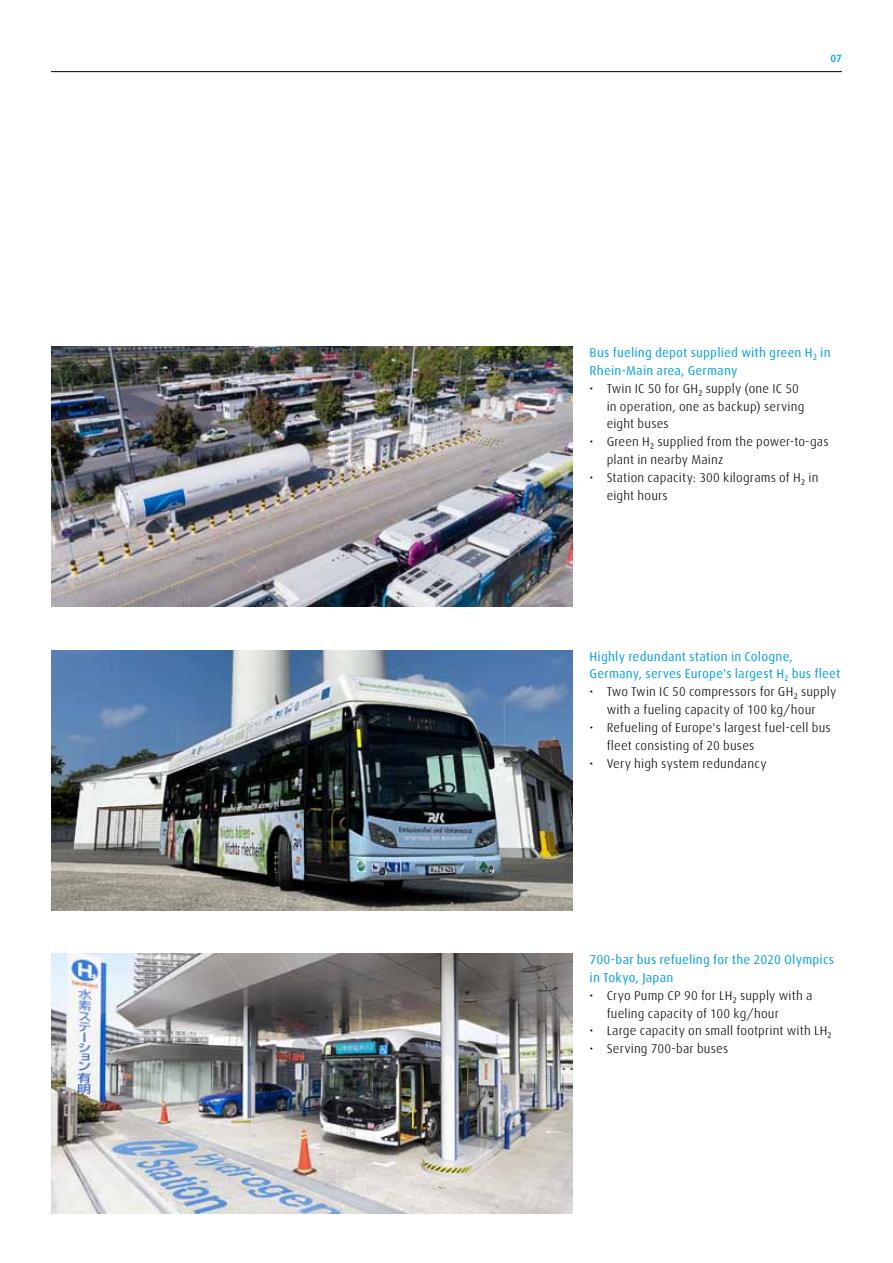
<style>
.page{position:relative;width:893px;height:1263px;background:#fff}
.page>*{position:absolute;margin:0;border:0;box-sizing:border-box;transform-origin:0 0}
.t1{font:300 12.75px/17.9px "Linde Dax Global";letter-spacing:.015em;color:#000}
.t2{font:12.75px/17.9px "Linde Dax Global";letter-spacing:.015em;color:#009ee3}
.t3{font:500 10.5px "Linde Dax Global";color:#009ee3}
</style>
<div class="page">
<hr style="left:51px;top:71px;width:791px;height:1px;background:#000">
<img style="left:51px;top:650px;width:522px;height:260px">
<img style="left:51px;top:953px;width:522px;height:261px">
<img style="left:51px;top:346px;width:522px;height:261px">
<p class="t3" style="left:830px;top:52px;width:13px">07</p>
<p class="t2" style="left:590px;top:344px;width:243px">Bus fueling depot supplied with green H₂ in<br>Rhein-Main area, Germany</p>
<p class="t1" style="left:607px;top:379px;width:199px;text-indent:-17px">• Twin IC 50 for GH₂ supply (one IC 50 in operation, one as backup) serving eight buses</p>
<p class="t1" style="left:607px;top:433px;width:223px;text-indent:-17px">• Green H₂ supplied from the power-to-gas plant in nearby Mainz</p>
<p class="t1" style="left:607px;top:469px;width:213px;text-indent:-17px">• Station capacity: 300 kilograms of H₂ in eight hours</p>
<p class="t2" style="left:590px;top:647px;width:252px">Highly redundant station in Cologne,<br>Germany, serves Europe's largest H₂ bus fleet</p>
<p class="t1" style="left:590px;top:683px;width:248px;text-align:center">• Two Twin IC 50 compressors for GH₂ supply with a fueling capacity of 100 kg/hour</p>
<p class="t1" style="left:607px;top:719px;width:226px;text-indent:-17px">• Refueling of Europe's largest fuel-cell bus fleet consisting of 20 buses</p>
<p class="t1" style="left:590px;top:754px;width:178px">• Very high system redundancy</p>
<p class="t2" style="left:590px;top:951px;width:246px">700-bar bus refueling for the 2020 Olympics in Tokyo, Japan</p>
<p class="t1" style="left:607px;top:986px;width:207px;text-indent:-17px">• Cryo Pump CP 90 for LH₂ supply with a fueling capacity of 100 kg/hour</p>
<p class="t1" style="left:590px;top:1022px;width:244px">• Large capacity on small footprint with LH₂</p>
<p class="t1" style="left:590px;top:1040px;width:140px">• Serving 700-bar buses</p>
</div>
